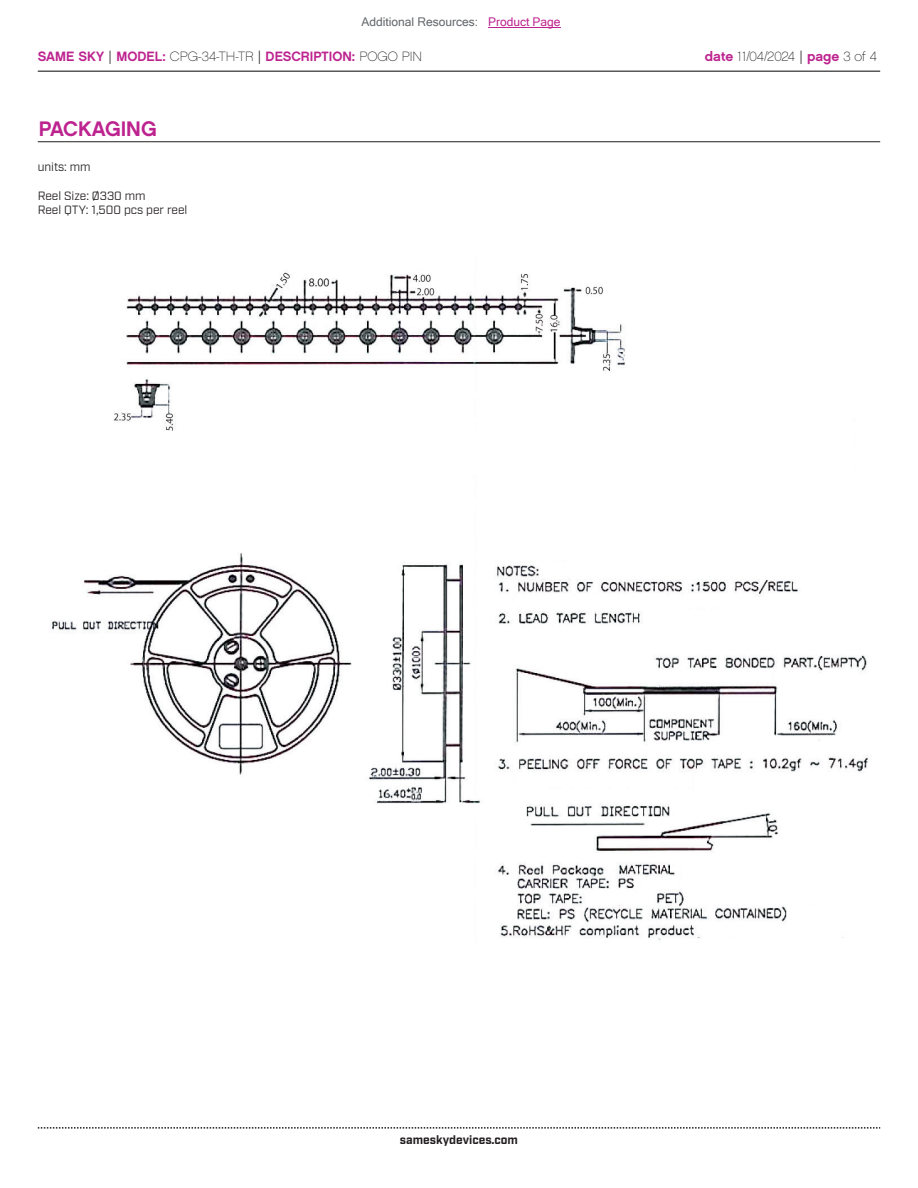
<style>
.page{position:relative;width:918px;height:1188px;background:#fff}
.page>*{position:absolute;margin:0;border:0;box-sizing:border-box;transform-origin:0 0}
.t1{font:21px "Chalet New York Nineteen Sixty";color:#bd238f}
.t2{font:13.5px "Chalet New York Nineteen Sixty";color:#bd238f}
.t3{font:13.5px "Chalet Paris Nineteen Sixty";letter-spacing:-.005em;color:#231f20}
.t4{font:12px/14.4px "Industry";color:#231f20}
.t5{font:12px "Microsoft Sans Serif";color:#63676b}
.t6{font:700 12px "Industry";color:#231f20}
.s1{color:#bd238f}
.s2{font-family:"Industry";color:#231f20}
.s3{font-family:"Chalet Paris Nineteen Sixty";color:#231f20}
.s4{font-family:"Chalet New York Nineteen Sixty";color:#bd238f}
.s5{font-family:"Industry"}
</style>
<div class="page">
<hr style="left:38px;top:71px;width:842px;height:1px;background:#231f20">
<svg style="left:38px;top:1127px;width:842px;height:2px"></svg>
<img style="left:52px;top:272px;width:817px;height:668px">
<hr style="left:38px;top:141px;width:842px;height:1px;background:#231f20">
<hr style="left:488px;top:27px;width:73px;height:1px;background:#bd238f">
<p class="t5" style="left:362px;top:15px;width:201px">Additional Resources: <span class="s1">Product Page</span></p>
<p class="t2" style="left:38px;top:47px;width:386px">SAME SKY <span class="s2">|</span> MODEL: <span class="s3">CPG-34-TH-TR</span> <span class="s2">|</span> DESCRIPTION: <span class="s3">POGO PIN</span></p>
<p class="t3" style="left:705px;top:48px;width:174px"><span class="s4">date</span> 11/04/2024 <span class="s5">|</span> <span class="s4">page</span> 3 of 4</p>
<h1 class="t1" style="left:39px;top:115px;width:119px">PACKAGING</h1>
<p class="t4" style="left:38px;top:160px;width:54px">units: mm</p>
<p class="t4" style="left:38px;top:189px;width:151px">Reel Size: Ø330 mm<br>Reel QTY: 1,500 pcs per reel</p>
<p class="t6" style="left:400px;top:1132px;width:120px">sameskydevices.com</p>
</div>
